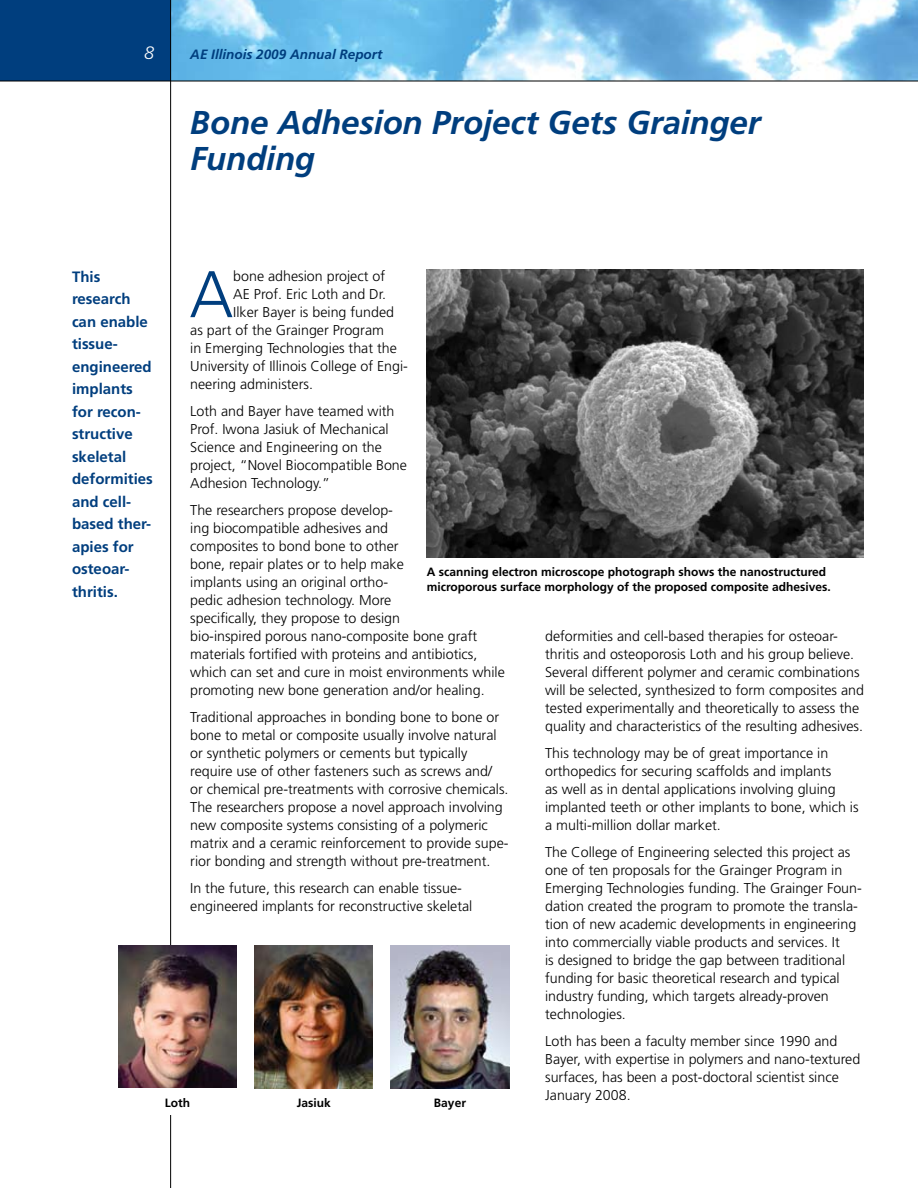
<style>
.page{position:relative;width:918px;height:1188px;background:#fff}
.page>*{position:absolute;margin:0;border:0;box-sizing:border-box;transform-origin:0 0}
.t1{font:300 65.85px "Frutiger";color:#003e7e}
.t2{font:italic 700 33px/36px "Frutiger";letter-spacing:-.005em;color:#003e7e}
.t3{font:italic 300 18px "Frutiger";color:#fff}
.t4{font:700 15px/22.5px "Frutiger";color:#003e7e}
.t5{font:300 14.25px/18px "Frutiger";color:#000}
.t6{font:italic 700 13.5px "Frutiger";color:#003e7e}
.t7{font:700 12px/15px "Frutiger";color:#000}
</style>
<div class="page">
<img style="left:255px;top:945px;width:118px;height:144px">
<img style="left:391px;top:945px;width:118px;height:144px">
<img style="left:427px;top:270px;width:437px;height:288px">
<img style="left:171px;top:0;width:747px;height:81px">
<div style="left:0;top:0;width:171px;height:81px;background:#003e7e"></div>
<hr style="left:170px;top:0;width:1px;height:1188px;background:#000">
<hr style="left:0;top:81px;width:918px;height:1px;background:#000">
<img style="left:118px;top:945px;width:119px;height:143px">
<div style="left:118px;top:1088px;width:119px;height:27px;background:#fff"></div>
<p class="t3" style="left:144px;top:43px;width:12px">8</p>
<p class="t6" style="left:190px;top:46px;width:194px">AE Illinois 2009 Annual Report</p>
<h2 class="t2" style="left:190px;top:104px;width:572px">Bone Adhesion Project Gets Grainger<br>Funding</h2>
<p class="t4" style="left:72px;top:265px;width:82px">This research can enable tissue&shy;engineered implants for recon&shy;structive skeletal deformities and cell&shy;based ther&shy;apies for osteoar&shy;thritis.</p>
<h1 class="t1" style="left:189px;top:257px;width:45px">A</h1>
<p class="t5" style="left:233px;top:267px;width:153px">bone adhesion project of</p>
<p class="t5" style="left:233px;top:285px;width:154px">AE Prof. Eric Loth and Dr.</p>
<p class="t5" style="left:233px;top:303px;width:162px">Ilker Bayer is being funded</p>
<p class="t5" style="left:190px;top:321px;width:195px">as part of the Grainger Program</p>
<p class="t5" style="left:190px;top:339px;width:208px">in Emerging Technologies that the</p>
<p class="t5" style="left:190px;top:357px;width:219px">University of Illinois College of Engi-</p>
<p class="t5" style="left:190px;top:375px;width:124px">neering administers.</p>
<p class="t5" style="left:190px;top:402px;width:218px">Loth and Bayer have teamed with<br>Prof. Iwona Jasiuk of Mechanical<br>Science and Engineering on the project, “Novel Biocompatible Bone<br>Adhesion Technology.”</p>
<p class="t5" style="left:190px;top:501px;width:316px">The researchers propose develop-<br>ing biocompatible adhesives and<br>composites to bond bone to other<br>bone, repair plates or to help make<br>implants using an original ortho-<br>pedic adhesion technology. More<br>specifically, they propose to design<br>bio-inspired porous nano-composite bone graft materials fortified with proteins and antibiotics, which can set and cure in moist environments while promoting new bone generation and/or healing.</p>
<p class="t5" style="left:190px;top:708px;width:320px">Traditional approaches in bonding bone to bone or bone to metal or composite usually involve natural or synthetic polymers or cements but typically require use of other fasteners such as screws and/<br>or chemical pre-treatments with corrosive chemicals.<br>The researchers propose a novel approach involving new composite systems consisting of a polymeric matrix and a ceramic reinforcement to provide supe&shy;rior bonding and strength without pre-treatment.</p>
<p class="t5" style="left:190px;top:879px;width:284px">In the future, this research can enable tissue&shy;engineered implants for reconstructive skeletal</p>
<p class="t7" style="left:427px;top:565px;width:406px">A scanning electron microscope photograph shows the nanostructured microporous surface morphology of the proposed composite adhesives.</p>
<p class="t5" style="left:545px;top:627px;width:320px">deformities and cell-based therapies for osteoar&shy;thritis and osteoporosis Loth and his group believe.<br>Several different polymer and ceramic combinations will be selected, synthesized to form composites and tested experimentally and theoretically to assess the quality and characteristics of the resulting adhesives.</p>
<p class="t5" style="left:545px;top:744px;width:315px">This technology may be of great importance in orthopedics for securing scaffolds and implants<br>as well as in dental applications involving gluing implanted teeth or other implants to bone, which is a multi-million dollar market.</p>
<p class="t5" style="left:545px;top:843px;width:318px">The College of Engineering selected this project as one of ten proposals for the Grainger Program in Emerging Technologies funding. The Grainger Foun&shy;dation created the program to promote the transla&shy;tion of new academic developments in engineering into commercially viable products and services. It<br>is designed to bridge the gap between traditional funding for basic theoretical research and typical industry funding, which targets already-proven technologies.</p>
<p class="t5" style="left:545px;top:1032px;width:317px">Loth has been a faculty member since 1990 and Bayer, with expertise in polymers and nano-textured surfaces, has been a post-doctoral scientist since January 2008.</p>
<p class="t7" style="left:165px;top:1095px;width:27px">Loth</p>
<p class="t7" style="left:297px;top:1095px;width:36px">Jasiuk</p>
<p class="t7" style="left:434px;top:1095px;width:34px">Bayer</p>
</div>
